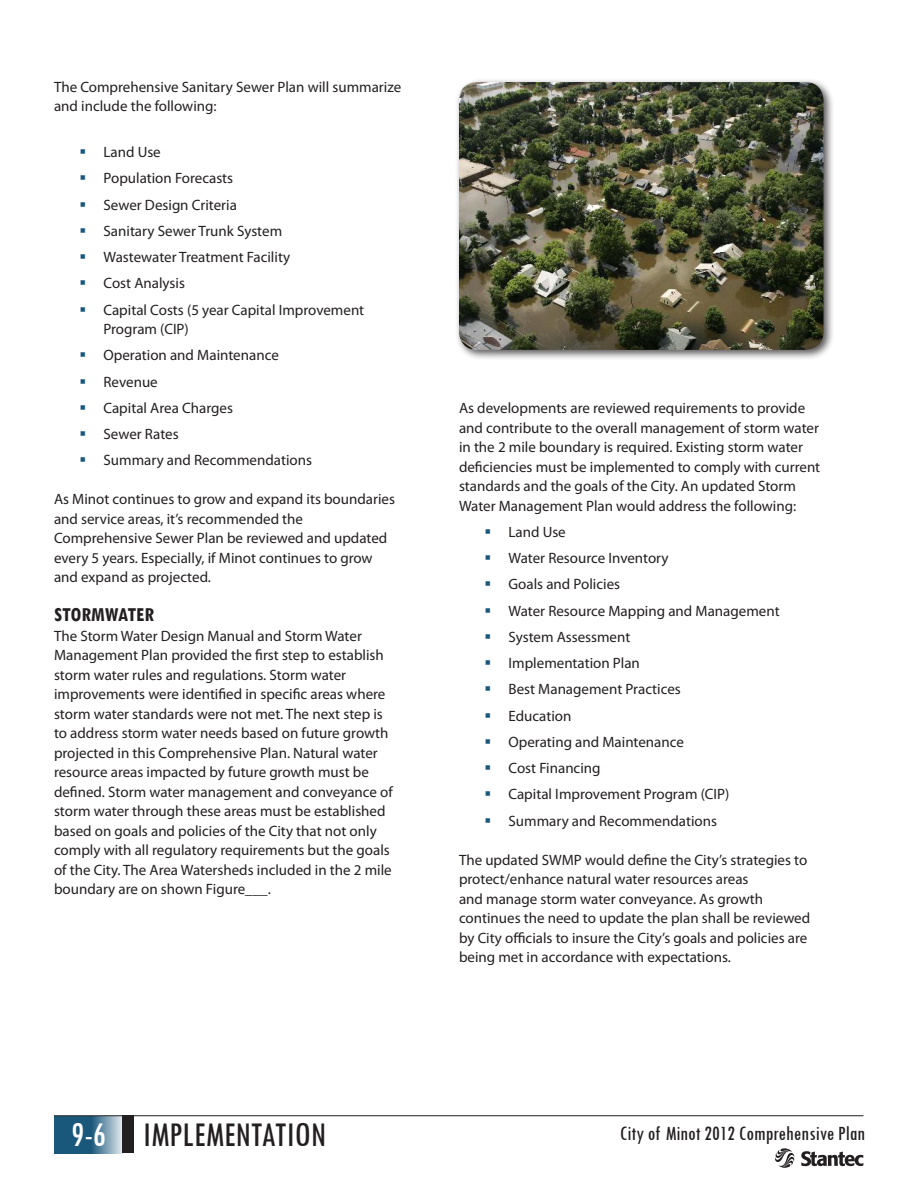
<style>
.page{position:relative;width:918px;height:1188px;background:#fff}
.page>*{position:absolute;margin:0;border:0;box-sizing:border-box;transform-origin:0 0}
.t1{font:condensed 36px "Tw Cen";color:#231f20}
.t2{font:condensed 21px "Tw Cen";color:#231f20}
.Body_text{font:700 condensed 21px "Tw Cen";color:#231f20}
.Body_text-2{font:15px/19.5px "Myriad Pro";color:#231f20}
.s1{color:#fff}
</style>
<div class="page">
<svg style="left:54px;top:1116px;width:68px;height:37px;background:#467794"></svg>
<div style="left:122px;top:1116px;width:12px;height:37px;background:#231f20"></div>
<hr style="left:54px;top:1115px;width:809px;height:1px;background:#231f20">
<svg style="left:801px;top:1151px;width:62px;height:15px"></svg>
<svg style="left:775px;top:1148px;width:19px;height:20px"></svg>
<div style="left:454px;top:77px;width:381px;height:284px;background:#231f20;opacity:.75"></div>
<img style="left:459px;top:82px;width:365px;height:268px">
<p class="Body_text-2" style="left:54px;top:77px;width:349px">The Comprehensive Sanitary Sewer Plan will summarize and include the following:</p>
<p class="Body_text-2" style="left:104px;top:142px;width:59px">Land Use</p>
<p class="Body_text-2" style="left:104px;top:168px;width:131px">Population Forecasts</p>
<p class="Body_text-2" style="left:104px;top:195px;width:135px">Sewer Design Criteria</p>
<p class="Body_text-2" style="left:104px;top:221px;width:180px">Sanitary Sewer Trunk System</p>
<p class="Body_text-2" style="left:104px;top:247px;width:188px">Wastewater Treatment Facility</p>
<p class="Body_text-2" style="left:104px;top:273px;width:83px">Cost Analysis</p>
<p class="Body_text-2" style="left:104px;top:300px;width:262px">Capital Costs (5 year Capital Improvement<br>Program (CIP)</p>
<p class="Body_text-2" style="left:104px;top:345px;width:177px">Operation and Maintenance</p>
<p class="Body_text-2" style="left:104px;top:372px;width:56px">Revenue</p>
<p class="Body_text-2" style="left:104px;top:398px;width:131px">Capital Area Charges</p>
<p class="Body_text-2" style="left:104px;top:424px;width:77px">Sewer Rates</p>
<p class="Body_text-2" style="left:104px;top:450px;width:210px">Summary and Recommendations</p>
<p class="Body_text-2" style="left:54px;top:489px;width:343px">As Minot continues to grow and expand its boundaries and service areas, it’s recommended the</p>
<p class="Body_text-2" style="left:54px;top:528px;width:335px">Comprehensive Sewer Plan be reviewed and updated every 5 years. Especially, if Minot continues to grow</p>
<p class="Body_text-2" style="left:54px;top:567px;width:159px">and expand as projected.</p>
<p class="Body_text" style="left:54px;top:602px;width:102px">STORMWATER</p>
<p class="Body_text-2" style="left:54px;top:626px;width:331px">The Storm Water Design Manual and Storm Water<br>Management Plan provided the first step to establish</p>
<p class="Body_text-2" style="left:54px;top:665px;width:333px">storm water rules and regulations. Storm water improvements were identified in specific areas where</p>
<p class="Body_text-2" style="left:54px;top:704px;width:340px">storm water standards were not met. The next step is to address storm water needs based on future growth projected in this Comprehensive Plan. Natural water resource areas impacted by future growth must be defined. Storm water management and conveyance of storm water through these areas must be established based on goals and policies of the City that not only comply with all regulatory requirements but the goals of the City. The Area Watersheds included in the 2 mile boundary are on shown Figure___.</p>
<p class="Body_text-2" style="left:459px;top:398px;width:363px">As developments are reviewed requirements to provide and contribute to the overall management of storm water in the 2 mile boundary is required. Existing storm water deficiencies must be implemented to comply with current standards and the goals of the City. An updated Storm Water Management Plan would address the following:</p>
<p class="Body_text-2" style="left:508px;top:522px;width:59px">Land Use</p>
<p class="Body_text-2" style="left:508px;top:548px;width:162px">Water Resource Inventory</p>
<p class="Body_text-2" style="left:508px;top:574px;width:113px">Goals and Policies</p>
<p class="Body_text-2" style="left:508px;top:600px;width:273px">Water Resource Mapping and Management</p>
<p class="Body_text-2" style="left:508px;top:627px;width:123px">System Assessment</p>
<p class="Body_text-2" style="left:508px;top:653px;width:133px">Implementation Plan</p>
<p class="Body_text-2" style="left:508px;top:679px;width:174px">Best Management Practices</p>
<p class="Body_text-2" style="left:508px;top:705px;width:64px">Education</p>
<p class="Body_text-2" style="left:508px;top:732px;width:177px">Operating and Maintenance</p>
<p class="Body_text-2" style="left:508px;top:758px;width:94px">Cost Financing</p>
<p class="Body_text-2" style="left:508px;top:784px;width:222px">Capital Improvement Program (CIP)</p>
<p class="Body_text-2" style="left:508px;top:810px;width:210px">Summary and Recommendations</p>
<p class="Body_text-2" style="left:459px;top:849px;width:350px">The updated SWMP would define the City’s strategies to protect/enhance natural water resources areas</p>
<p class="Body_text-2" style="left:459px;top:888px;width:353px">and manage storm water conveyance. As growth continues the need to update the plan shall be reviewed</p>
<p class="Body_text-2" style="left:459px;top:927px;width:350px">by City officials to insure the City’s goals and policies are being met in accordance with expectations.</p>
<h1 class="t1" style="left:71px;top:1113px;width:256px"><span class="s1">9-6</span> IMPLEMENTATION</h1>
<h2 class="t2" style="left:620px;top:1121px;width:247px">City of Minot 2012 Comprehensive Plan</h2>
</div>
